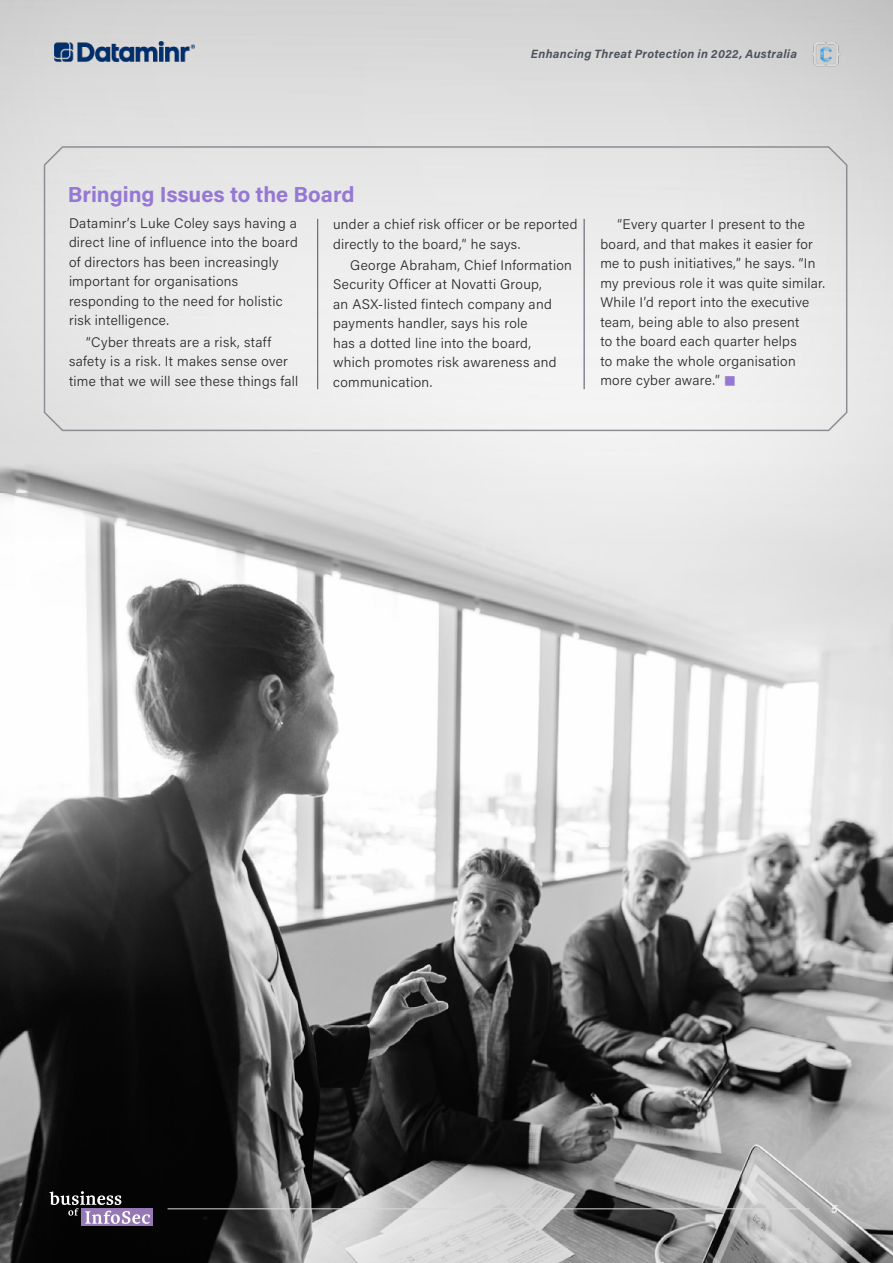
<style>
.page{position:relative;width:893px;height:1263px;background:#fff}
.page>*{position:absolute;margin:0;border:0;box-sizing:border-box;transform-origin:0 0}
.t1{font:700 21.75px "Acumin Pro";color:#9578d3}
.t2{font:300 13.8px/19.5px "Acumin Pro";letter-spacing:.02em;color:#282827}
.t3{font:italic 700 12px "Acumin Pro";letter-spacing:.025em;color:#4e535c}
.t4{font:italic 700 12px "Acumin Pro";color:#ecedf0}
.s1{color:#9578d3}
</style>
<div class="page">
<img style="left:0;top:0;width:893px;height:1263px">
<hr style="left:168px;top:1208px;width:642px;height:1px;background:#dad8d8">
<div style="left:82px;top:1208px;width:71px;height:18px;background:#9679b4"></div>
<svg style="left:49px;top:1191px;width:101px;height:33px"></svg>
<img style="left:806px;top:36px;width:40px;height:36px">
<img style="left:54px;top:41px;width:141px;height:21px">
<hr style="left:207px;top:55px;width:301px;height:1px;background:#dad8d8">
<svg style="left:43px;top:145px;width:805px;height:287px"></svg>
<hr style="left:317px;top:219px;width:1px;height:170px;background:#4e535c">
<hr style="left:584px;top:219px;width:1px;height:170px;background:#4e535c">
<p class="t3" style="left:531px;top:45px;width:268px">Enhancing Threat Protection in 2022, Australia</p>
<h1 class="t1" style="left:68px;top:179px;width:288px">Bringing Issues to the Board</h1>
<p class="t2" style="left:333px;top:214px;width:246px">under a chief risk officer or be reported directly to the board,” he says.</p>
<p class="t2" style="left:333px;top:255px;width:240px;text-indent:17px">George Abraham, Chief Information<br>Security Officer at Novatti Group,<br>an ASX-listed fintech company and payments handler, says his role<br>has a dotted line into the board,<br>which promotes risk awareness and communication.</p>
<p class="t2" style="left:69px;top:213px;width:230px">Dataminr’s Luke Coley says having a direct line of influence into the board of directors has been increasingly important for organisations responding to the need for holistic risk intelligence.</p>
<p class="t2" style="left:69px;top:331px;width:231px;text-indent:17px">“Cyber threats are a risk, staff safety is a risk. It makes sense over time that we will see these things fall</p>
<p class="t2" style="left:600px;top:214px;width:226px;text-indent:17px">“Every quarter I present to the board, and that makes it easier for me to push initiatives,” he says. “In my previous role it was quite similar.<br>While I’d report into the executive team, being able to also present<br>to the board each quarter helps<br>to make the whole organisation more cyber aware.” <span class="s1">■</span></p>
<p class="t4" style="left:831px;top:1200px;width:8px">5</p>
</div>
